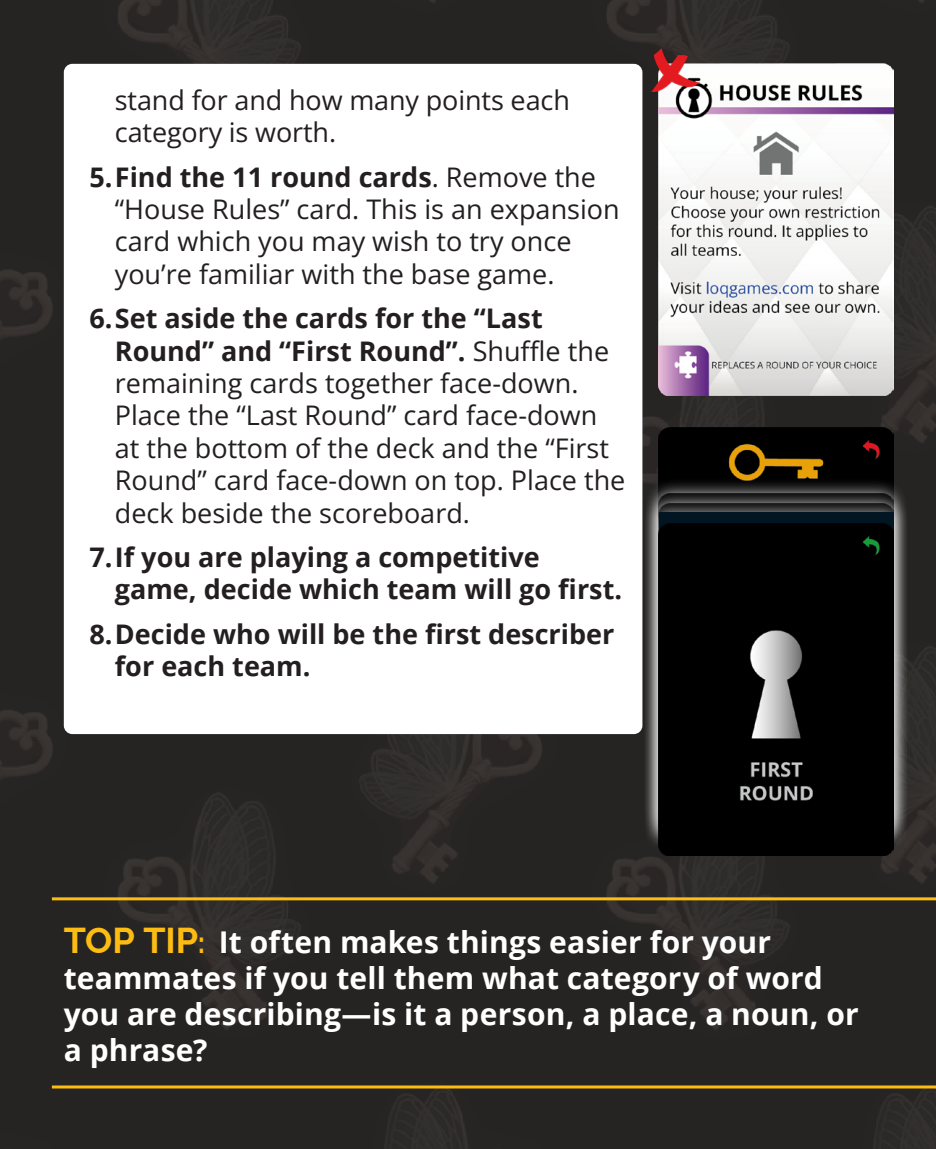
<style>
.page{position:relative;width:936px;height:1149px;background:#fff}
.page>*{position:absolute;margin:0;border:0;box-sizing:border-box;transform-origin:0 0}
.LOQ_Subheadings{font:700 30px/36px "Open Sans";letter-spacing:.005em;color:#fff}
.t1{font:27px/32.4px "Open Sans";color:#231f20}
.t2{font:700 27px/32.4px "Open Sans";color:#231f20}
.s1{font-weight:700}
.s2{font-family:"Raleway";font-weight:100;font-size:36px;color:#fdbc12}
.s3{font-family:"Raleway";font-weight:100;color:#fdbc12}
</style>
<div class="page">
<img style="left:0;top:0;width:935px;height:1148px">
<hr style="left:52px;top:897px;width:883px;height:3px;background:#fdbc12">
<hr style="left:52px;top:1085px;width:883px;height:3px;background:#fdbc12">
<div style="left:64px;top:64px;width:578px;height:669px;background:#fff;border-radius:9px"></div>
<img style="left:658px;top:427px;width:235px;height:51px">
<div style="left:643px;top:478px;width:265px;height:362px;background:#fff;opacity:.75"></div>
<div style="left:643px;top:488px;width:265px;height:361px;background:#fff;opacity:.75"></div>
<div style="left:643px;top:496px;width:265px;height:355px;background:#fff;opacity:.75"></div>
<div style="left:658px;top:512px;width:235px;height:323px;background:#011622"></div>
<img style="left:658px;top:523px;width:235px;height:332px">
<img style="left:658px;top:64px;width:235px;height:331px">
<img style="left:651px;top:49px;width:48px;height:43px">
<p class="t1" style="left:115px;top:83px;width:456px">stand for and how many points each category is worth.</p>
<p class="t1" style="left:115px;top:160px;width:506px;text-indent:-26px"><span class="s1">5.Find the 11 round cards</span>. Remove the “House Rules” card. This is an expansion card which you may wish to try once you’re familiar with the base game.</p>
<p class="t1" style="left:115px;top:301px;width:512px;text-indent:-26px"><span class="s1">6.Set aside the cards for the “Last Round” and “First Round”.</span> Shuffle the remaining cards together face-down.<br>Place the “Last Round” card face-down at the bottom of the deck and the “First Round” card face-down on top. Place the deck beside the scoreboard.</p>
<p class="t2" style="left:115px;top:540px;width:508px;text-indent:-26px">7.If you are playing a competitive game, decide which team will go first.</p>
<p class="t2" style="left:115px;top:617px;width:501px;text-indent:-26px">8.Decide who will be the first describer for each team.</p>
<p class="LOQ_Subheadings" style="left:64px;top:923px;width:796px"><span class="s2">TOP TIP</span><span class="s3">:</span> It often makes things easier for your teammates if you tell them what category of word you are describing—is it a person, a place, a noun, or a phrase?</p>
</div>
